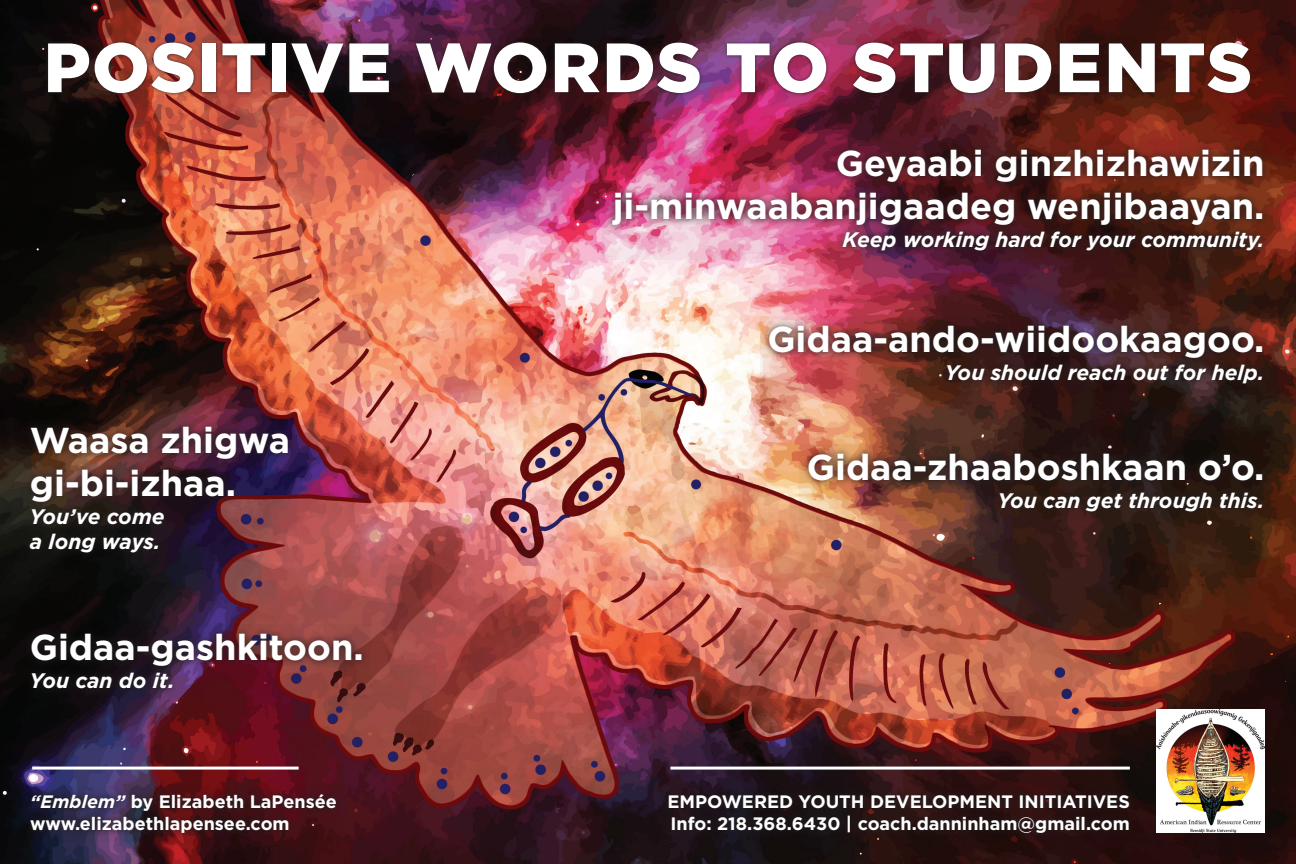
<style>
.page{position:relative;width:1296px;height:864px;background:#fff}
.page>*{position:absolute;margin:0;border:0;box-sizing:border-box;transform-origin:0 0}
.t1{font:900 69.5px "Gotham";letter-spacing:.015em;color:#fff}
.t2{font:700 36px/43.2px "Gotham";color:#fff}
.t3{font:italic 700 21px/25.2px "Gotham";color:#fff}
.t4{font:700 18px/21.6px "Gotham";color:#fff}
.s1{font-style:italic}
</style>
<div class="page">
<img style="left:0;top:0;width:1296px;height:864px">
<div style="left:22px;top:785px;width:324px;height:57px;background:#231f20;opacity:.75"></div>
<div style="left:44px;top:38px;width:1211px;height:60px;background:#231f20;opacity:.75"></div>
<div style="left:22px;top:624px;width:349px;height:74px;background:#231f20;opacity:.75"></div>
<div style="left:21px;top:417px;width:276px;height:145px;background:#231f20;opacity:.75"></div>
<div style="left:603px;top:140px;width:669px;height:120px;background:#231f20;opacity:.75"></div>
<div style="left:799px;top:444px;width:473px;height:76px;background:#231f20;opacity:.75"></div>
<div style="left:760px;top:317px;width:512px;height:76px;background:#231f20;opacity:.75"></div>
<img style="left:1157px;top:710px;width:107px;height:122px">
<div style="left:659px;top:786px;width:480px;height:56px;background:#231f20;opacity:.75"></div>
<hr style="left:32px;top:767px;width:267px;height:3px;background:#fff">
<hr style="left:670px;top:767px;width:460px;height:3px;background:#fff">
<h1 class="t1" style="left:44px;top:27px;width:1210px">POSITIVE WORDS TO STUDENTS</h1>
<p class="t2" style="left:613px;top:141px;width:653px;text-align:right">Geyaabi ginzhizhawizin ji-minwaabanjigaadeg wenjibaayan.</p>
<p class="t3" style="left:843px;top:227px;width:423px">Keep working hard for your community.</p>
<p class="t2" style="left:30px;top:417px;width:262px">Waasa zhigwa gi-bi-izhaa.</p>
<p class="t3" style="left:30px;top:503px;width:136px">You’ve come a long ways.</p>
<p class="t2" style="left:30px;top:625px;width:335px">Gidaa-gashkitoon.</p>
<p class="t3" style="left:30px;top:668px;width:146px">You can do it.</p>
<p class="t4" style="left:30px;top:791px;width:308px"><span class="s1">“Emblem”</span> by Elizabeth LaPensée www.elizabethlapensee.com</p>
<p class="t2" style="left:767px;top:317px;width:499px">Gidaa-ando-wiidookaagoo.</p>
<p class="t3" style="left:945px;top:360px;width:321px">You should reach out for help.</p>
<p class="t2" style="left:807px;top:444px;width:459px">Gidaa-zhaaboshkaan o’o.</p>
<p class="t3" style="left:998px;top:487px;width:268px">You can get through this.</p>
<p class="t4" style="left:667px;top:791px;width:464px">EMPOWERED YOUTH DEVELOPMENT INITIATIVES<br>Info: 218.368.6430 | coach.danninham@gmail.com</p>
</div>
